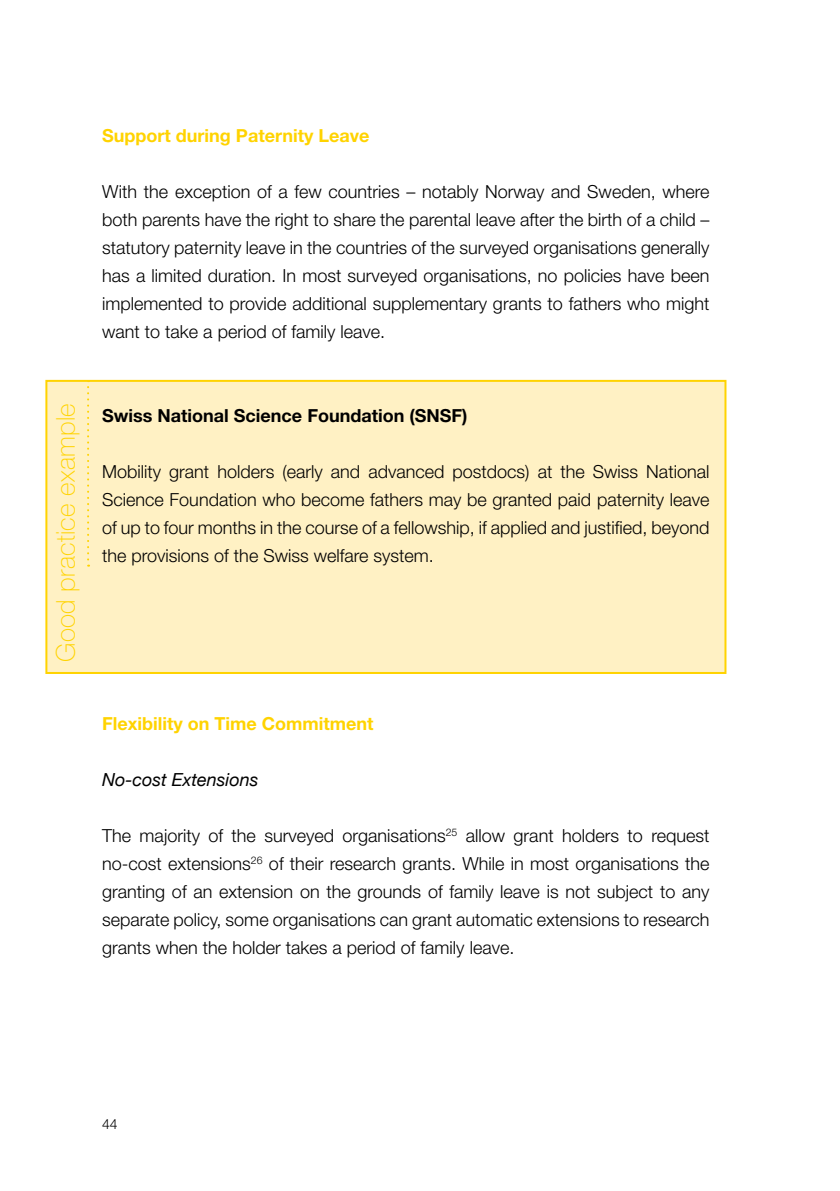
<style>
.page{position:relative;width:840px;height:1191px;background:#fff}
.page>*{position:absolute;margin:0;border:0;box-sizing:border-box;transform-origin:0 0}
.t1{font:100 26px "Helvetica Neue LT Std";letter-spacing:.01em;color:#ffd300}
.t2{font:300 18px/28px "Helvetica Neue LT Std";color:#000;text-align:justify}
.t3{font:700 18px "Helvetica Neue LT Std";color:#ffd300}
.t4{font:700 18px "Helvetica Neue LT Std";color:#000}
.t5{font:italic 18px "Helvetica Neue";color:#000}
.t6{font:300 14px "Helvetica Neue LT Std";color:#000}
</style>
<div class="page">
<div style="left:45px;top:380px;width:681px;height:294px;background:#fff1c4;border:2px solid #ffd300"></div>
<svg style="left:87px;top:380px;width:2px;height:186px"></svg>
<p class="t3" style="left:102px;top:124px;width:269px">Support during Paternity Leave</p>
<p class="t2" style="left:102px;top:177px;width:608px">With the exception of a few countries – notably Norway and Sweden, where both parents have the right to share the parental leave after the birth of a child – statutory paternity leave in the countries of the surveyed organisations generally has a limited duration. In most surveyed organisations, no policies have been implemented to provide additional supplementary grants to fathers who might want to take a period of family leave.</p>
<h1 class="t1" style="left:51px;top:662px;width:260px;rotate:-90deg">Good practice example</h1>
<p class="t4" style="left:102px;top:404px;width:366px">Swiss National Science Foundation (SNSF)</p>
<p class="t2" style="left:102px;top:457px;width:608px">Mobility grant holders (early and advanced postdocs) at the Swiss National Science Foundation who become fathers may be granted paid paternity leave of up to four months in the course of a fellowship, if applied and justified, beyond the provisions of the Swiss welfare system.</p>
<p class="t3" style="left:102px;top:712px;width:273px">Flexibility on Time Commitment</p>
<p class="t5" style="left:102px;top:766px;width:158px">No-cost Extensions</p>
<p class="t2" style="left:102px;top:821px;width:608px">The majority of the surveyed organisations<sup>25</sup> allow grant holders to request no-cost extensions<sup>26</sup> of their research grants. While in most organisations the granting of an extension on the grounds of family leave is not subject to any separate policy, some organisations can grant automatic extensions to research grants when the holder takes a period of family leave.</p>
<p class="t6" style="left:102px;top:1115px;width:17px">44</p>
</div>
